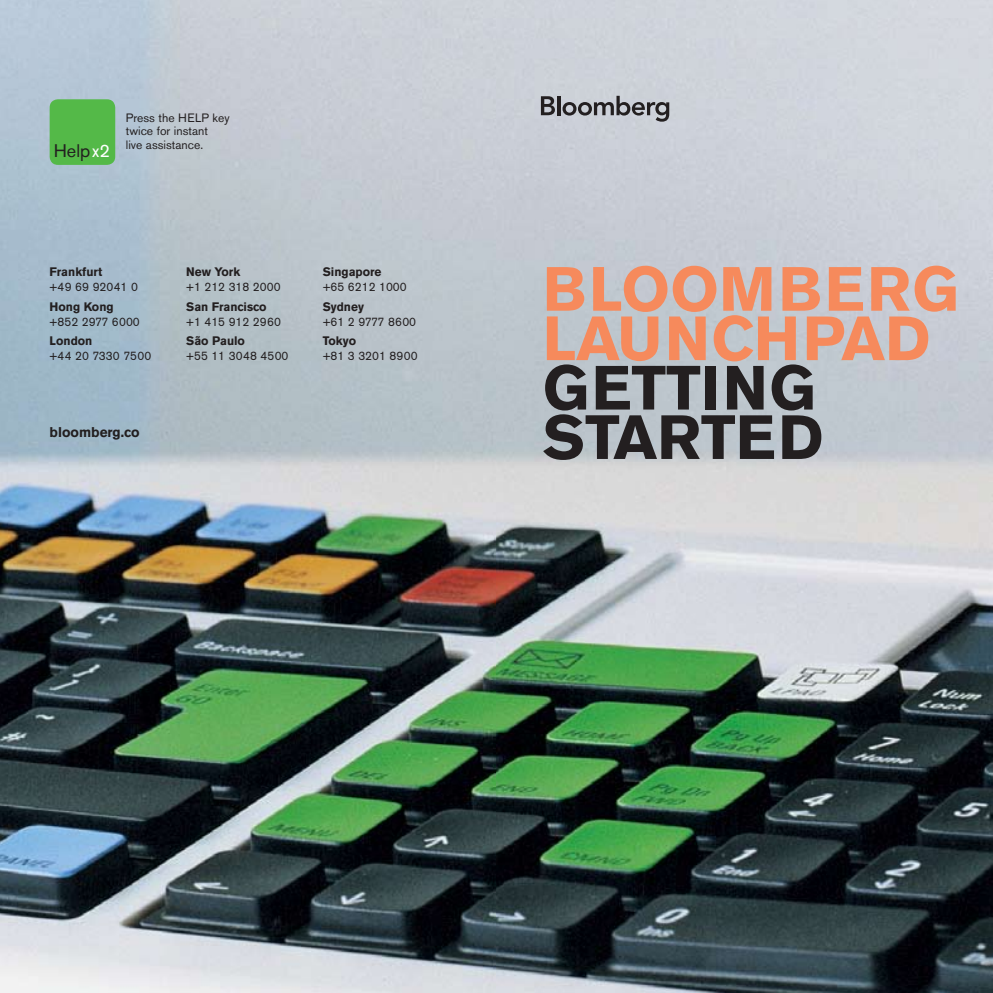
<style>
.page{position:relative;width:993px;height:993px;background:#fff}
.page>*{position:absolute;margin:0;border:0;box-sizing:border-box;transform-origin:0 0}
.t1{font:700 61.77px/49.4px "Akzidenz Grotesk BE";letter-spacing:.01em;color:#f68a5c}
.t2{font:700 61.77px/49.4px "Akzidenz Grotesk BE";color:#231f20}
.t3{font:18.03px "Akzidenz Grotesk BE";color:#231f20}
.t4{font:700 14px "Akzidenz Grotesk BE";color:#231f20}
.t5{font:12.25px "Akzidenz Grotesk BE";color:#231f20}
.t6{font:700 12.25px "Akzidenz Grotesk BE";color:#231f20}
.t7{font:12.08px/13.5px "Akzidenz Grotesk BE";color:#231f20}
.s1{color:#fff}
</style>
<div class="page">
<img style="left:0;top:0;width:496px;height:992px">
<svg style="left:496px;top:0;width:496px;height:992px"></svg>
<svg style="left:540px;top:96px;width:14px;height:19px"></svg>
<hr style="left:557px;top:96px;width:3px;height:19px;background:#231f20">
<svg style="left:562px;top:96px;width:107px;height:26px"></svg>
<div style="left:50px;top:99px;width:65px;height:66px;background:#54b948;border-radius:8px"></div>
<h2 class="t3" style="left:54px;top:139px;width:58px">Help<span class="s1">x2</span></h2>
<p class="t7" style="left:126px;top:111px;width:105px">Press the HELP key twice for instant<br>live assistance.</p>
<p class="t6" style="left:50px;top:265px;width:54px">Frankfurt</p>
<p class="t5" style="left:50px;top:279px;width:90px">+49 69 92041 0</p>
<p class="t6" style="left:50px;top:299px;width:65px">Hong Kong</p>
<p class="t5" style="left:50px;top:314px;width:92px">+852 2977 6000</p>
<p class="t6" style="left:50px;top:334px;width:44px">London</p>
<p class="t5" style="left:50px;top:348px;width:103px">+44 20 7330 7500</p>
<p class="t4" style="left:50px;top:424px;width:91px">bloomberg.co</p>
<p class="t6" style="left:186px;top:265px;width:56px">New York</p>
<p class="t5" style="left:186px;top:279px;width:96px">+1 212 318 2000</p>
<p class="t6" style="left:186px;top:299px;width:82px">San Francisco</p>
<p class="t5" style="left:186px;top:314px;width:96px">+1 415 912 2960</p>
<p class="t6" style="left:186px;top:334px;width:60px">São Paulo</p>
<p class="t5" style="left:186px;top:348px;width:104px">+55 11 3048 4500</p>
<p class="t6" style="left:322px;top:265px;width:60px">Singapore</p>
<p class="t5" style="left:322px;top:279px;width:85px">+65 6212 1000</p>
<p class="t6" style="left:322px;top:299px;width:43px">Sydney</p>
<p class="t5" style="left:322px;top:314px;width:95px">+61 2 9777 8600</p>
<p class="t6" style="left:322px;top:334px;width:35px">Tokyo</p>
<p class="t5" style="left:322px;top:348px;width:96px">+81 3 3201 8900</p>
<h1 class="t1" style="left:542px;top:265px;width:417px">BLOOMBERG<br>LAUNCHPAD</h1>
<h1 class="t2" style="left:542px;top:364px;width:282px">GETTING<br>STARTED</h1>
</div>
